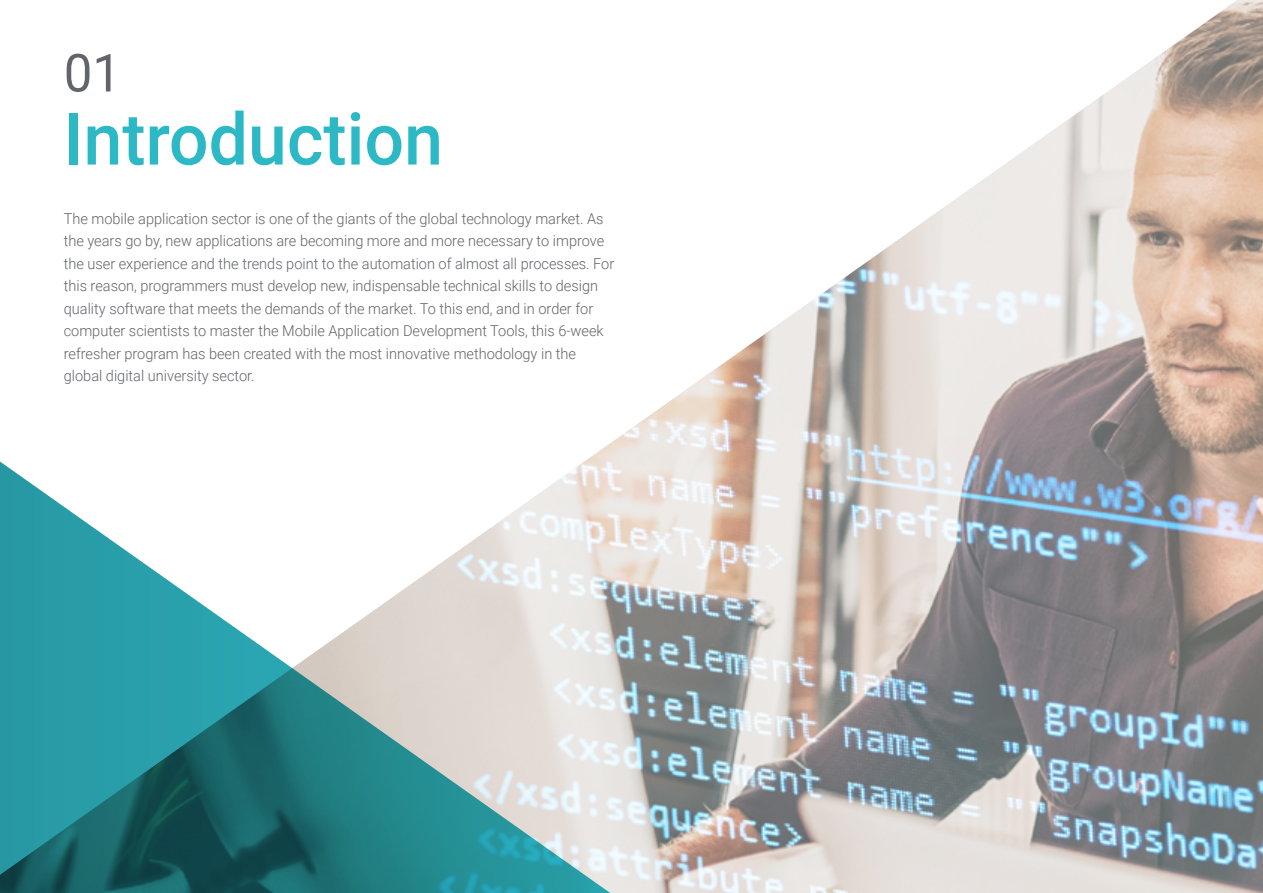
<style>
.page{position:relative;width:1263px;height:893px;background:#fff}
.page>*{position:absolute;margin:0;border:0;box-sizing:border-box;transform-origin:0 0}
.t1{font:500 72px "Roboto";color:#2db8c5}
.t2{font:52.5px "Roboto";color:#61646a}
.t3{font:300 15px/22.5px "Roboto";color:#61646a}
</style>
<div class="page">
<img style="left:607px;top:0;width:656px;height:893px">
<svg style="left:0;top:446px;width:640px;height:447px"></svg>
<h2 class="t2" style="left:64px;top:36px;width:59px">01</h2>
<h1 class="t1" style="left:64px;top:89px;width:381px">Introduction</h1>
<p class="t3" style="left:64px;top:207px;width:552px">The mobile application sector is one of the giants of the global technology market. As the years go by, new applications are becoming more and more necessary to improve the user experience and the trends point to the automation of almost all processes. For this reason, programmers must develop new, indispensable technical skills to design quality software that meets the demands of the market. To this end, and in order for computer scientists to master the Mobile Application Development Tools, this 6-week refresher program has been created with the most innovative methodology in the global digital university sector.</p>
</div>
